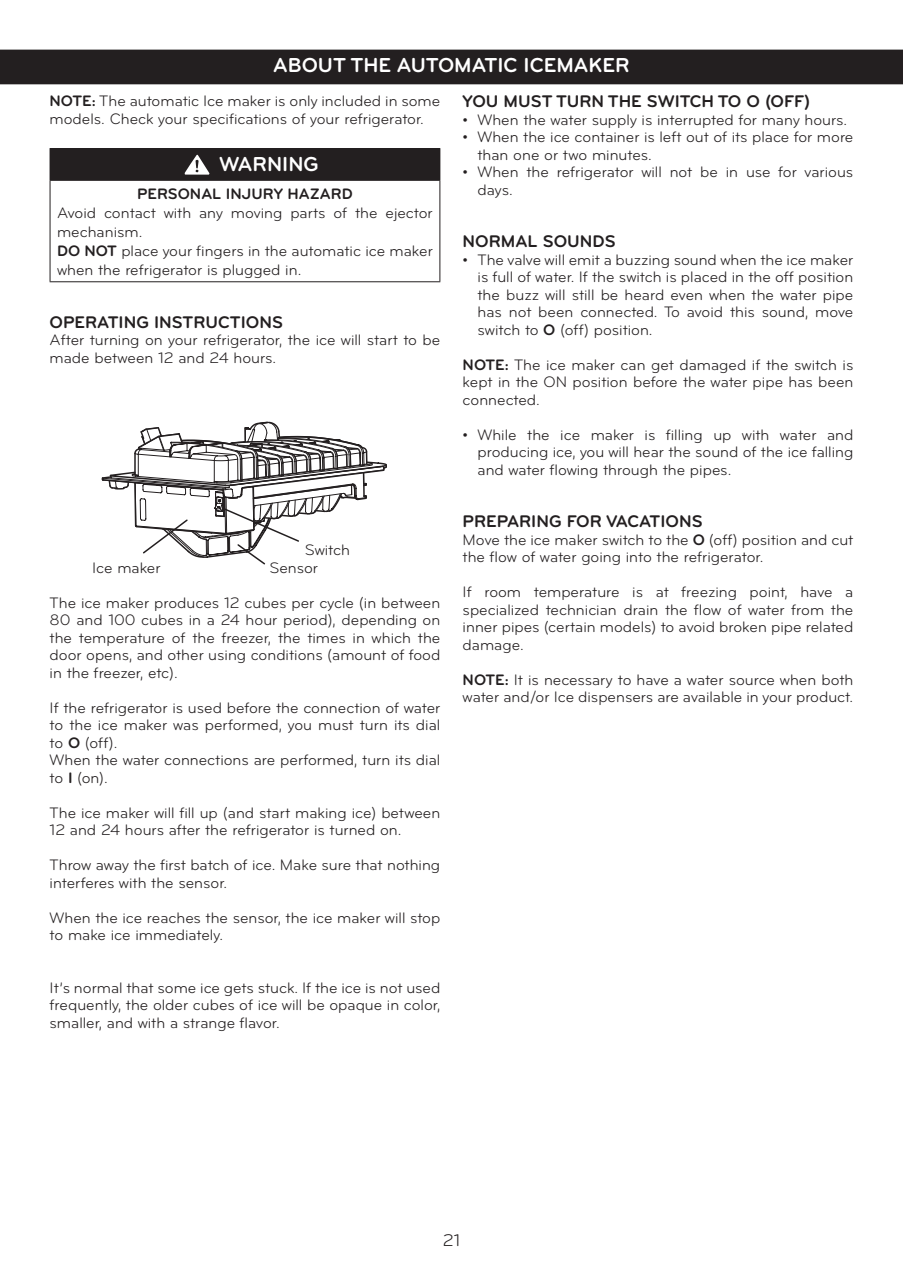
<style>
.page{position:relative;width:903px;height:1275px;background:#fff}
.page>*{position:absolute;margin:0;border:0;box-sizing:border-box;transform-origin:0 0}
.BANDAS_NEGRAS{font:700 21px "Bryant LG";color:#fff}
.Sub_Ind{font:700 17.5px "Bryant LG";color:#231f20}
.t1{font:17.5px "Bryant LG";color:#231f20}
.Texto_Manual{font:15.75px/17.5px "Bryant LG";color:#231f20}
.Texto_Manual-2{font:700 15.75px "Bryant LG";color:#231f20}
.s1{font-weight:700}
</style>
<div class="page">
<div style="left:0;top:50px;width:903px;height:34px;background:#231f20"></div>
<div style="left:50px;top:149px;width:390px;height:31px;background:#231f20"></div>
<hr style="left:50px;top:148px;width:390px;height:1px;background:#231f20">
<hr style="left:50px;top:180px;width:390px;height:1px;background:#231f20">
<hr style="left:50px;top:181px;width:1px;height:100px;background:#231f20">
<hr style="left:439px;top:181px;width:1px;height:100px;background:#231f20">
<hr style="left:50px;top:281px;width:390px;height:1px;background:#231f20">
<svg style="left:101px;top:421px;width:286px;height:144px"></svg>
<svg style="left:184px;top:155px;width:25px;height:20px"></svg>
<p class="BANDAS_NEGRAS" style="left:273px;top:52px;width:358px">ABOUT THE AUTOMATIC ICEMAKER</p>
<p class="Texto_Manual" style="left:50px;top:92px;width:392px"><span class="s1">NOTE:</span> The automatic Ice maker is only included in some models. Check your specifications of your refrigerator.</p>
<p class="BANDAS_NEGRAS" style="left:219px;top:151px;width:101px">WARNING</p>
<p class="Texto_Manual-2" style="left:137px;top:184px;width:217px">PERSONAL INJURY HAZARD</p>
<p class="Texto_Manual" style="left:57px;top:204px;width:377px;line-height:18.9px">Avoid contact with any moving parts of the ejector mechanism.</p>
<p class="Texto_Manual" style="left:57px;top:241px;width:377px;line-height:18.9px"><span class="s1">DO NOT</span> place your fingers in the automatic ice maker when the refrigerator is plugged in.</p>
<p class="Sub_Ind" style="left:50px;top:311px;width:235px">OPERATING INSTRUCTIONS</p>
<p class="Texto_Manual" style="left:50px;top:331px;width:392px">After turning on your refrigerator, the ice will start to be made between 12 and 24 hours.</p>
<p class="Texto_Manual" style="left:305px;top:541px;width:47px">Switch</p>
<p class="Texto_Manual" style="left:92px;top:559px;width:70px">Ice maker</p>
<p class="Texto_Manual" style="left:269px;top:559px;width:50px">Sensor</p>
<p class="Texto_Manual" style="left:50px;top:594px;width:392px;text-align:justify">The ice maker produces 12 cubes per cycle (in between 80 and 100 cubes in a 24 hour period), depending on the temperature of the freezer, the times in which the door opens, and other using conditions (amount of food in the freezer, etc).</p>
<p class="Texto_Manual" style="left:50px;top:699px;width:392px;text-align:justify">If the refrigerator is used before the connection of water to the ice maker was performed, you must turn its dial to <span class="s1">O</span> (off).</p>
<p class="Texto_Manual" style="left:50px;top:751px;width:392px">When the water connections are performed, turn its dial to <span class="s1">I</span> (on).</p>
<p class="Texto_Manual" style="left:50px;top:804px;width:392px">The ice maker will fill up (and start making ice) between<br>12 and 24 hours after the refrigerator is turned on.</p>
<p class="Texto_Manual" style="left:50px;top:856px;width:392px">Throw away the first batch of ice. Make sure that nothing interferes with the sensor.</p>
<p class="Texto_Manual" style="left:50px;top:909px;width:392px">When the ice reaches the sensor, the ice maker will stop to make ice immediately.</p>
<p class="Texto_Manual" style="left:50px;top:979px;width:392px;text-align:justify">It’s normal that some ice gets stuck. If the ice is not used frequently, the older cubes of ice will be opaque in color, smaller, and with a strange flavor.</p>
<p class="Sub_Ind" style="left:463px;top:91px;width:349px">YOU MUST TURN THE SWITCH TO O (OFF)</p>
<p class="Texto_Manual" style="left:463px;top:111px;width:386px">• When the water supply is interrupted for many hours.</p>
<p class="Texto_Manual" style="left:477px;top:129px;width:377px;text-indent:-15px">• When the ice container is left out of its place for more than one or two minutes.</p>
<p class="Texto_Manual" style="left:477px;top:164px;width:377px;text-indent:-15px">• When the refrigerator will not be in use for various days.</p>
<p class="Sub_Ind" style="left:463px;top:231px;width:154px">NORMAL SOUNDS</p>
<p class="Texto_Manual" style="left:477px;top:251px;width:377px;text-align:justify;text-indent:-15px">• The valve will emit a buzzing sound when the ice maker is full of water. If the switch is placed in the off position the buzz will still be heard even when the water pipe has not been connected. To avoid this sound, move switch to <span class="s1">O</span> (off) position.</p>
<p class="Texto_Manual" style="left:463px;top:356px;width:392px;text-align:justify"><span class="s1">NOTE:</span> The ice maker can get damaged if the switch is kept in the ON position before the water pipe has been connected.</p>
<p class="Texto_Manual" style="left:477px;top:426px;width:377px;text-align:justify;text-indent:-15px">• While the ice maker is filling up with water and producing ice, you will hear the sound of the ice falling and water flowing through the pipes.</p>
<p class="Sub_Ind" style="left:463px;top:511px;width:242px">PREPARING FOR VACATIONS</p>
<p class="Texto_Manual" style="left:463px;top:531px;width:392px">Move the ice maker switch to the <span class="s1">O</span> (off) position and cut the flow of water going into the refrigerator.</p>
<p class="Texto_Manual" style="left:463px;top:584px;width:392px;text-align:justify">If room temperature is at freezing point, have a specialized technician drain the flow of water from the inner pipes (certain models) to avoid broken pipe related damage.</p>
<p class="Texto_Manual" style="left:463px;top:671px;width:392px"><span class="s1">NOTE:</span> It is necessary to have a water source when both water and/or Ice dispensers are available in your product.</p>
<p class="t1" style="left:443px;top:1230px;width:19px">21</p>
</div>
